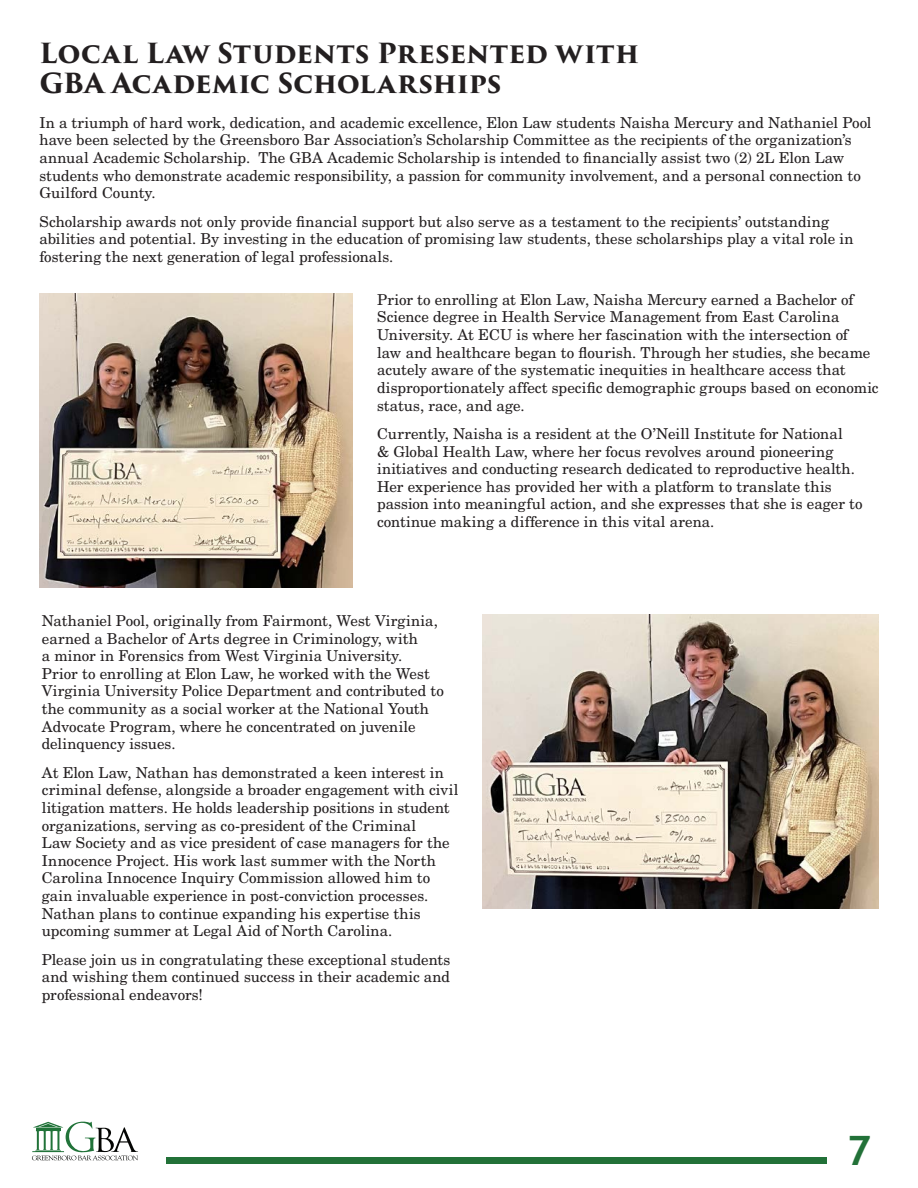
<style>
.page{position:relative;width:918px;height:1188px;background:#fff}
.page>*{position:absolute;margin:0;border:0;box-sizing:border-box;transform-origin:0 0}
.PullQuote{font:700 40.5px "Trebuchet MS";color:#227138}
.t1{font:700 27px/30px "Trajan Pro 3";letter-spacing:.005em;color:#231f20}
.t2{font:15px/17.7px "New Century Schlbk LT Std";letter-spacing:.005em;color:#231f20}
</style>
<div class="page">
<svg style="left:33px;top:1160px;width:105px;height:1px"></svg>
<svg style="left:32px;top:1121px;width:106px;height:39px"></svg>
<div style="left:166px;top:1157px;width:660px;height:7px;background:#227138"></div>
<img style="left:39px;top:294px;width:314px;height:293px">
<img style="left:482px;top:615px;width:397px;height:293px">
<h2 class="t1" style="left:39px;top:39px;width:601px">Local Law Students Presented with<br>GBA Academic Scholarships</h2>
<p class="t2" style="left:39px;top:113px;width:834px">In a triumph of hard work, dedication, and academic excellence, Elon Law students Naisha Mercury and Nathaniel Pool have been selected by the Greensboro Bar Association’s Scholarship Committee as the recipients of the organization’s annual Academic Scholarship. The GBA Academic Scholarship is intended to financially assist two (2) 2L Elon Law students who demonstrate academic responsibility, a passion for community involvement, and a personal connection to Guilford County.</p>
<p class="t2" style="left:39px;top:212px;width:816px">Scholarship awards not only provide financial support but also serve as a testament to the recipients’ outstanding abilities and potential. By investing in the education of promising law students, these scholarships play a vital role in fostering the next generation of legal professionals.</p>
<p class="t2" style="left:377px;top:291px;width:503px">Prior to enrolling at Elon Law, Naisha Mercury earned a Bachelor of Science degree in Health Service Management from East Carolina University. At ECU is where her fascination with the intersection of<br>law and healthcare began to flourish. Through her studies, she became acutely aware of the systematic inequities in healthcare access that disproportionately affect specific demographic groups based on economic status, race, and age.</p>
<p class="t2" style="left:377px;top:425px;width:487px">Currently, Naisha is a resident at the O’Neill Institute for National<br>&amp; Global Health Law, where her focus revolves around pioneering initiatives and conducting research dedicated to reproductive health.<br>Her experience has provided her with a platform to translate this passion into meaningful action, and she expresses that she is eager to continue making a difference in this vital arena.</p>
<p class="t2" style="left:42px;top:612px;width:404px">Nathaniel Pool, originally from Fairmont, West Virginia, earned a Bachelor of Arts degree in Criminology, with<br>a minor in Forensics from West Virginia University.<br>Prior to enrolling at Elon Law, he worked with the West Virginia University Police Department and contributed to the community as a social worker at the National Youth Advocate Program, where he concentrated on juvenile delinquency issues.</p>
<p class="t2" style="left:42px;top:764px;width:418px">At Elon Law, Nathan has demonstrated a keen interest in criminal defense, alongside a broader engagement with civil litigation matters. He holds leadership positions in student organizations, serving as co-president of the Criminal<br>Law Society and as vice president of case managers for the Innocence Project. His work last summer with the North Carolina Innocence Inquiry Commission allowed him to gain invaluable experience in post-conviction processes.<br>Nathan plans to continue expanding his expertise this upcoming summer at Legal Aid of North Carolina.</p>
<p class="t2" style="left:42px;top:951px;width:410px;text-align:justify">Please join us in congratulating these exceptional students and wishing them continued success in their academic and professional endeavors!</p>
<p class="PullQuote" style="left:847px;top:1125px;width:25px">7</p>
</div>
